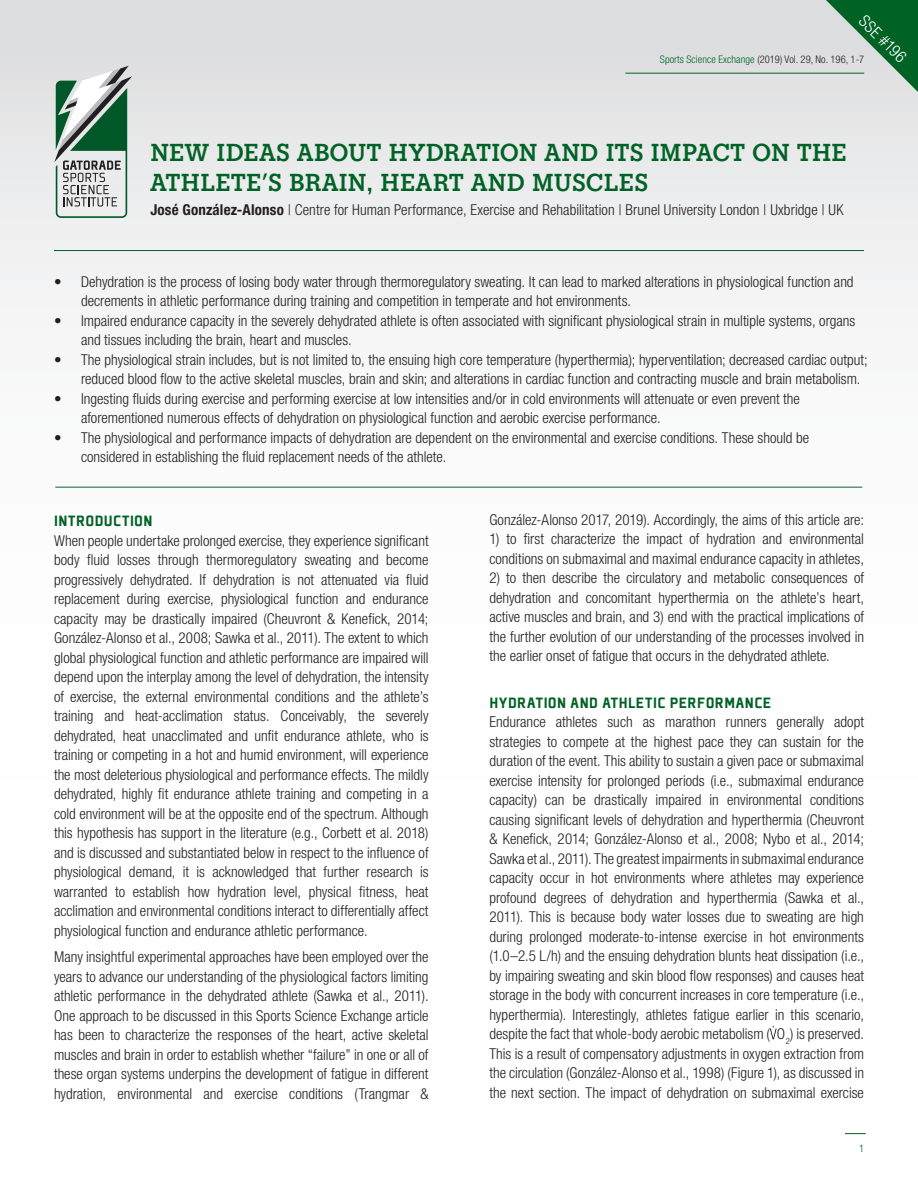
<style>
.page{position:relative;width:918px;height:1188px;background:#fff}
.page>*{position:absolute;margin:0;border:0;box-sizing:border-box;transform-origin:0 0}
.t1{font:700 25.5px "Gatorade";letter-spacing:.015em;color:#016226}
.REFERENCES{font:900 16.5px "Plexes Pro";letter-spacing:.025em;color:#016226}
.t2{font:300 condensed 16.5px "Helvetica Neue LT Pro";color:#fff}
.REFERENCES-2{font:300 condensed 15px/19.5px "Helvetica Neue LT Pro";color:#231f20}
.AUTHOR{font:300 condensed 15px "Helvetica Neue LT Pro";letter-spacing:.005em;color:#231f20}
.t3{font:300 condensed 10.5px "Helvetica Neue LT Pro";letter-spacing:.005em;color:#231f20}
.t4{font:300 condensed 10.5px "Helvetica Neue LT Pro";color:#016226}
.t5{font:10.05px "Plexes Pro";color:#231f20}
.s1{color:#016226}
.s2{font-weight:700}
</style>
<div class="page">
<div style="left:0;top:0;width:918px;height:1188px;background:linear-gradient(to bottom,#e8e9ea,#fff)"></div>
<svg style="left:826px;top:0;width:92px;height:92px"></svg>
<svg style="left:54px;top:66px;width:78px;height:152px"></svg>
<hr style="left:54px;top:250px;width:810px;height:1px;background:#016226">
<hr style="left:55px;top:487px;width:807px;height:1px;background:#0c6333">
<svg style="left:770px;top:1026px;width:7px;height:13px"></svg>
<hr style="left:625px;top:73px;width:239px;height:1px;background:#016226">
<svg style="left:845px;top:1133px;width:21px;height:1px"></svg>
<p class="t2" style="left:869px;top:11px;width:61px;rotate:45deg">SSE #196</p>
<p class="t3" style="left:660px;top:53px;width:206px"><span class="s1">Sports Science Exchange</span> (2019) Vol. 29, No. 196, 1-7</p>
<p class="t1" style="left:150px;top:138px;width:698px">NEW IDEAS ABOUT HYDRATION AND ITS IMPACT ON THE</p>
<p class="t1" style="left:150px;top:168px;width:499px">ATHLETE’S BRAIN, HEART AND MUSCLES</p>
<p class="AUTHOR" style="left:150px;top:201px;width:695px"><span class="s2">José González-Alonso</span> | Centre for Human Performance, Exercise and Rehabilitation | Brunel University London | Uxbridge | UK</p>
<p class="REFERENCES-2" style="left:81px;top:272px;width:774px;text-indent:-27px">• Dehydration is the process of losing body water through thermoregulatory sweating. It can lead to marked alterations in physiological function and decrements in athletic performance during training and competition in temperate and hot environments.</p>
<p class="REFERENCES-2" style="left:81px;top:311px;width:776px;text-indent:-27px">• Impaired endurance capacity in the severely dehydrated athlete is often associated with significant physiological strain in multiple systems, organs and tissues including the brain, heart and muscles.</p>
<p class="REFERENCES-2" style="left:81px;top:350px;width:788px;text-indent:-27px">• The physiological strain includes, but is not limited to, the ensuing high core temperature (hyperthermia); hyperventilation; decreased cardiac output; reduced blood flow to the active skeletal muscles, brain and skin; and alterations in cardiac function and contracting muscle and brain metabolism.</p>
<p class="REFERENCES-2" style="left:81px;top:389px;width:720px;text-indent:-27px">• Ingesting fluids during exercise and performing exercise at low intensities and/or in cold environments will attenuate or even prevent the aforementioned numerous effects of dehydration on physiological function and aerobic exercise performance.</p>
<p class="REFERENCES-2" style="left:81px;top:428px;width:730px;text-indent:-27px">• The physiological and performance impacts of dehydration are dependent on the environmental and exercise conditions. These should be considered in establishing the fluid replacement needs of the athlete.</p>
<p class="t5" style="left:281px;top:370px;width:122px">GAT11LOGO_GSSI_vert_fc_grn</p>
<p class="REFERENCES" style="left:54px;top:511px;width:100px">INTRODUCTION</p>
<p class="REFERENCES-2" style="left:54px;top:531px;width:376px;text-align:justify">When people undertake prolonged exercise, they experience significant body fluid losses through thermoregulatory sweating and become progressively dehydrated. If dehydration is not attenuated via fluid replacement during exercise, physiological function and endurance capacity may be drastically impaired (Cheuvront &amp; Kenefick, 2014; González-Alonso et al., 2008; Sawka et al., 2011). The extent to which global physiological function and athletic performance are impaired will depend upon the interplay among the level of dehydration, the intensity of exercise, the external environmental conditions and the athlete’s training and heat-acclimation status. Conceivably, the severely dehydrated, heat unacclimated and unfit endurance athlete, who is training or competing in a hot and humid environment, will experience the most deleterious physiological and performance effects. The mildly dehydrated, highly fit endurance athlete training and competing in a cold environment will be at the opposite end of the spectrum. Although this hypothesis has support in the literature (e.g., Corbett et al. 2018) and is discussed and substantiated below in respect to the influence of physiological demand, it is acknowledged that further research is warranted to establish how hydration level, physical fitness, heat acclimation and environmental conditions interact to differentially affect physiological function and endurance athletic performance.</p>
<p class="REFERENCES-2" style="left:54px;top:947px;width:376px;text-align:justify">Many insightful experimental approaches have been employed over the years to advance our understanding of the physiological factors limiting athletic performance in the dehydrated athlete (Sawka et al., 2011).<br>One approach to be discussed in this Sports Science Exchange article has been to characterize the responses of the heart, active skeletal muscles and brain in order to establish whether “failure” in one or all of these organ systems underpins the development of fatigue in different hydration, environmental and exercise conditions (Trangmar &amp;</p>
<p class="REFERENCES-2" style="left:489px;top:510px;width:376px">González-Alonso 2017, 2019). Accordingly, the aims of this article are:</p>
<p class="REFERENCES-2" style="left:489px;top:529px;width:376px">1) to first characterize the impact of hydration and environmental conditions on submaximal and maximal endurance capacity in athletes,</p>
<p class="REFERENCES-2" style="left:489px;top:568px;width:376px;text-align:justify">2) to then describe the circulatory and metabolic consequences of dehydration and concomitant hyperthermia on the athlete’s heart, active muscles and brain, and 3) end with the practical implications of the further evolution of our understanding of the processes involved in the earlier onset of fatigue that occurs in the dehydrated athlete.</p>
<p class="REFERENCES" style="left:489px;top:692px;width:283px">HYDRATION AND ATHLETIC PERFORMANCE</p>
<p class="REFERENCES-2" style="left:489px;top:712px;width:376px;text-align:justify">Endurance athletes such as marathon runners generally adopt strategies to compete at the highest pace they can sustain for the duration of the event. This ability to sustain a given pace or submaximal exercise intensity for prolonged periods (i.e., submaximal endurance capacity) can be drastically impaired in environmental conditions causing significant levels of dehydration and hyperthermia (Cheuvront &amp; Kenefick, 2014; González-Alonso et al., 2008; Nybo et al., 2014; Sawka et al., 2011). The greatest impairments in submaximal endurance capacity occur in hot environments where athletes may experience profound degrees of dehydration and hyperthermia (Sawka et al., 2011). This is because body water losses due to sweating are high during prolonged moderate-to-intense exercise in hot environments (1.0–2.5 L/h) and the ensuing dehydration blunts heat dissipation (i.e., by impairing sweating and skin blood flow responses) and causes heat storage in the body with concurrent increases in core temperature (i.e., hyperthermia). Interestingly, athletes fatigue earlier in this scenario, despite the fact that whole-body aerobic metabolism ( O<sub>2</sub>) is preserved.<br>This is a result of compensatory adjustments in oxygen extraction from the circulation (González-Alonso et al., 1998) (Figure 1), as discussed in the next section. The impact of dehydration on submaximal exercise</p>
<p class="t4" style="left:859px;top:1142px;width:7px">1</p>
</div>
